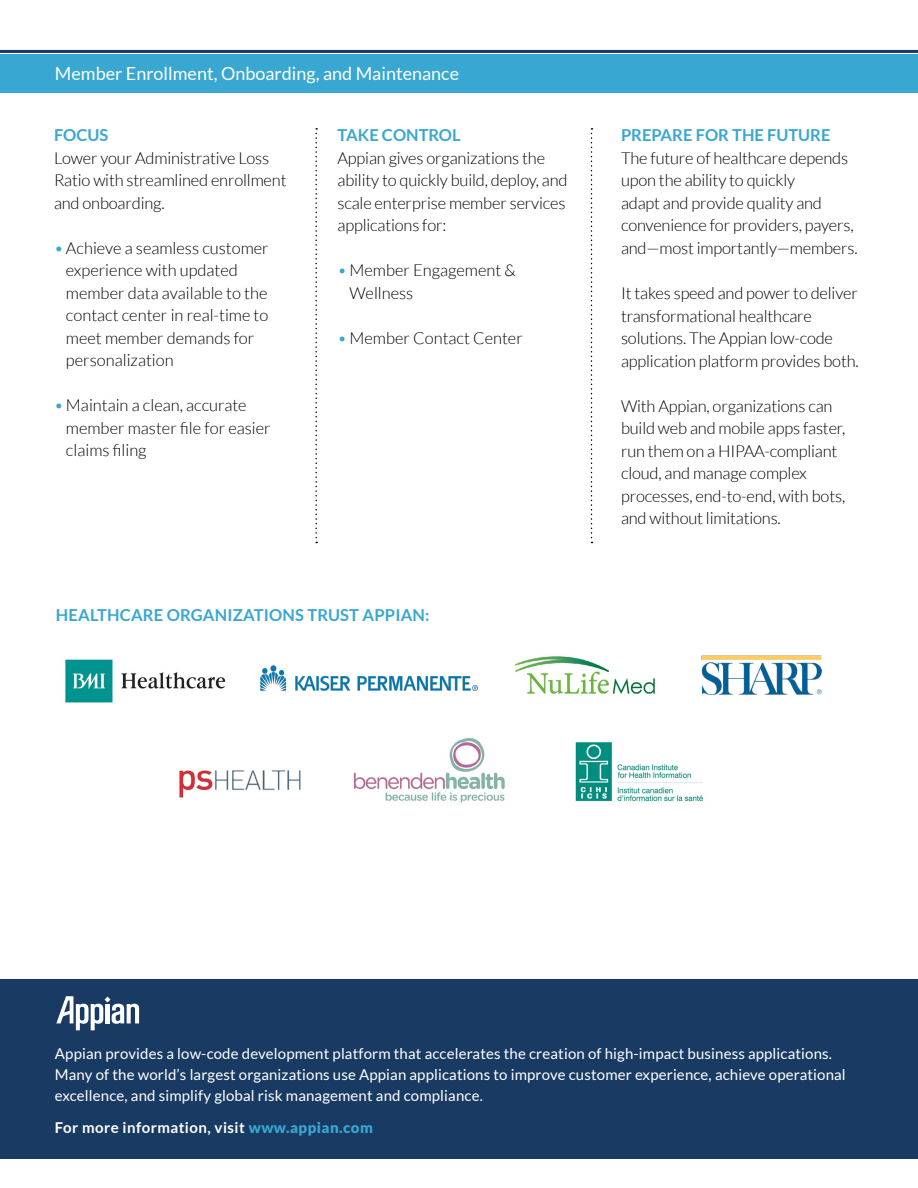
<style>
.page{position:relative;width:918px;height:1188px;background:#fff}
.page>*{position:absolute;margin:0;border:0;box-sizing:border-box;transform-origin:0 0}
.t1{font:18px "Lato";color:#fff}
.t2{font:300 16.5px/22.5px "Lato";letter-spacing:-.01em;color:#000}
.t3{font:700 16.5px "Lato";color:#38a7d1}
.t4{font:15px/21px "Lato";letter-spacing:.01em;color:#fff}
.t5{font:700 15px "Lato";letter-spacing:.03em;color:#fff}
.s1{color:#38a7d1}
.s2{font-weight:900;color:#38a7d1}
</style>
<div class="page">
<div style="left:0;top:54px;width:918px;height:39px;background:#38a7d1"></div>
<hr style="left:0;top:50px;width:918px;height:3px;background:#183a63">
<div style="left:0;top:980px;width:918px;height:179px;background:#183a63"></div>
<svg style="left:56px;top:996px;width:83px;height:34px"></svg>
<svg style="left:315px;top:128px;width:2px;height:415px"></svg>
<svg style="left:591px;top:128px;width:1px;height:415px"></svg>
<img style="left:65px;top:659px;width:161px;height:44px">
<img style="left:701px;top:656px;width:120px;height:39px">
<img style="left:261px;top:666px;width:216px;height:24px">
<img style="left:514px;top:656px;width:141px;height:39px">
<img style="left:575px;top:742px;width:129px;height:60px">
<img style="left:179px;top:770px;width:122px;height:28px">
<img style="left:353px;top:738px;width:152px;height:65px">
<p class="t1" style="left:55px;top:64px;width:406px">Member Enrollment, Onboarding, and Maintenance</p>
<p class="t3" style="left:54px;top:126px;width:56px">FOCUS</p>
<p class="t2" style="left:54px;top:147px;width:234px">Lower your Administrative Loss<br>Ratio with streamlined enrollment and onboarding.</p>
<p class="t2" style="left:66px;top:237px;width:204px;text-indent:-12px"><span class="s1">•</span>Achieve a seamless customer experience with updated member data available to the contact center in real-time to meet member demands for personalization</p>
<p class="t2" style="left:66px;top:394px;width:206px;text-indent:-12px"><span class="s1">•</span>Maintain a clean, accurate member master file for easier claims filing</p>
<p class="t3" style="left:338px;top:126px;width:125px">TAKE CONTROL</p>
<p class="t2" style="left:338px;top:147px;width:232px">Appian gives organizations the ability to quickly build, deploy, and scale enterprise member services applications for:</p>
<p class="t2" style="left:349px;top:259px;width:168px;text-indent:-12px"><span class="s1">•</span>Member Engagement &amp;<br>Wellness</p>
<p class="t2" style="left:338px;top:327px;width:187px"><span class="s1">•</span>Member Contact Center</p>
<p class="t3" style="left:56px;top:606px;width:375px">HEALTHCARE ORGANIZATIONS TRUST APPIAN:</p>
<p class="t3" style="left:621px;top:126px;width:211px">PREPARE FOR THE FUTURE</p>
<p class="t2" style="left:621px;top:147px;width:238px">The future of healthcare depends upon the ability to quickly<br>adapt and provide quality and convenience for providers, payers, and—most importantly—members.</p>
<p class="t2" style="left:621px;top:282px;width:239px">It takes speed and power to deliver transformational healthcare solutions. The Appian low-code application platform provides both.</p>
<p class="t2" style="left:621px;top:394px;width:226px">With Appian, organizations can build web and mobile apps faster, run them on a HIPAA-compliant cloud, and manage complex processes, end-to-end, with bots, and without limitations.</p>
<p class="t4" style="left:55px;top:1043px;width:792px">Appian provides a low-code development platform that accelerates the creation of high-impact business applications.<br>Many of the world’s largest organizations use Appian applications to improve customer experience, achieve operational excellence, and simplify global risk management and compliance.</p>
<p class="t5" style="left:55px;top:1119px;width:320px">For more information, visit <span class="s2">www.appian.com</span></p>
</div>
